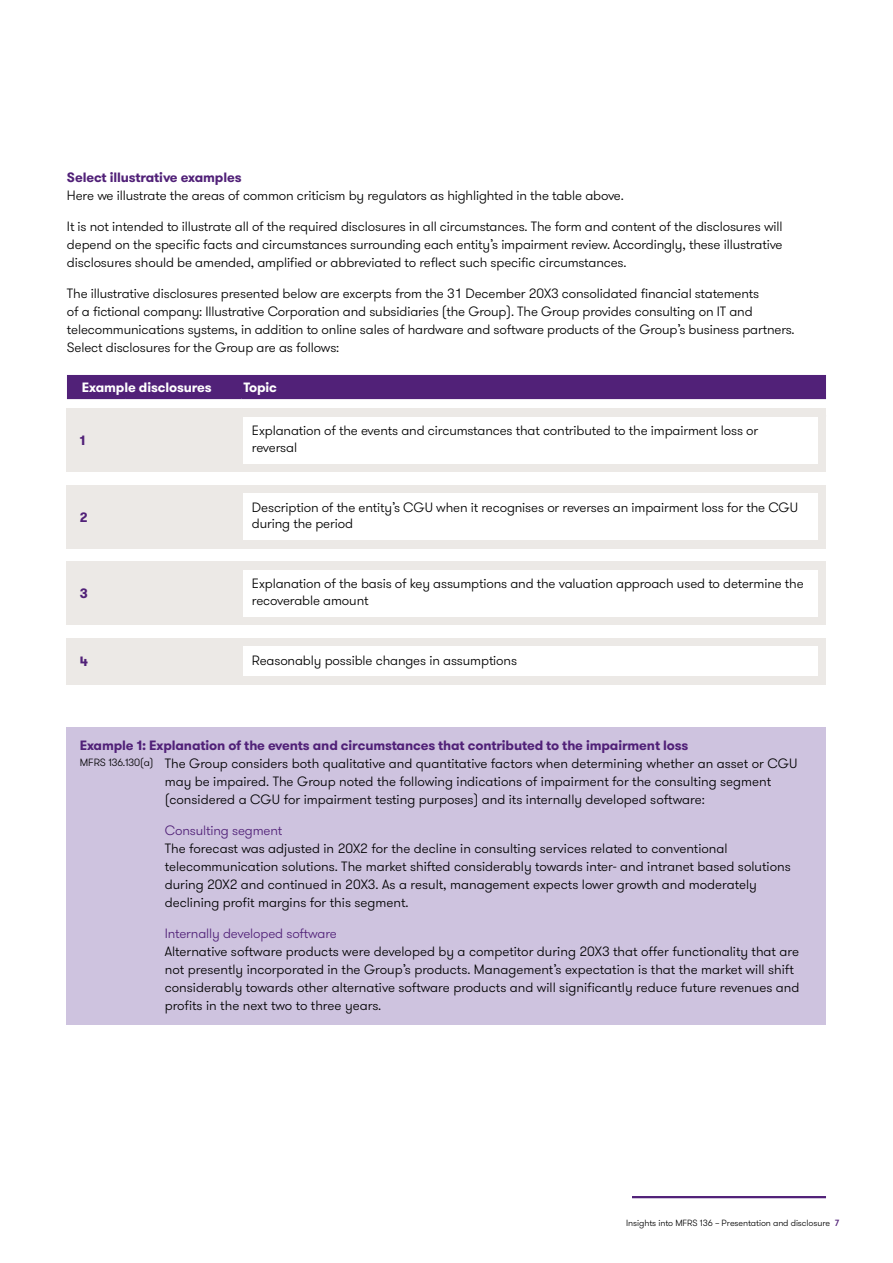
<style>
.page{position:relative;width:893px;height:1263px;background:#fff}
.page>*{position:absolute;margin:0;border:0;box-sizing:border-box;transform-origin:0 0}
.t1{font:300 13.5px/18px "GT Walsheim Pro";letter-spacing:-.01em;color:#000}
.t2{font:700 13.5px "GT Walsheim Pro";letter-spacing:-.01em;color:#512178}
.t3{font:300 13.5px "GT Walsheim Pro";letter-spacing:-.01em;color:#512178}
.t4{font:700 13.5px "GT Walsheim Pro";letter-spacing:-.01em;color:#fff}
.t5{font:300 10.5px "GT Walsheim Pro";letter-spacing:-.01em;color:#000}
.t6{font:300 9px "GT Walsheim Pro";letter-spacing:-.01em;color:#000}
.s1{font-weight:500;color:#512178}
</style>
<div class="page">
<hr style="left:632px;top:1196px;width:194px;height:2px;background:#512178">
<div style="left:67px;top:375px;width:759px;height:23px;background:#512178"></div>
<hr style="left:67px;top:398px;width:58px;height:1px;background:#512178">
<hr style="left:125px;top:398px;width:116px;height:1px;background:#512178">
<hr style="left:241px;top:398px;width:585px;height:1px;background:#512178">
<div style="left:67px;top:408px;width:759px;height:64px;background:#ece9e6"></div>
<div style="left:67px;top:485px;width:759px;height:64px;background:#ece9e6"></div>
<div style="left:67px;top:561px;width:759px;height:64px;background:#ece9e6"></div>
<div style="left:67px;top:638px;width:759px;height:47px;background:#ece9e6"></div>
<div style="left:243px;top:417px;width:574px;height:46px;background:#fff"></div>
<div style="left:243px;top:493px;width:574px;height:47px;background:#fff"></div>
<div style="left:243px;top:570px;width:574px;height:47px;background:#fff"></div>
<div style="left:243px;top:646px;width:574px;height:30px;background:#fff"></div>
<div style="left:67px;top:727px;width:759px;height:298px;background:#cec3df"></div>
<p class="t2" style="left:67px;top:169px;width:176px">Select illustrative examples</p>
<p class="t1" style="left:67px;top:187px;width:558px">Here we illustrate the areas of common criticism by regulators as highlighted in the table above.</p>
<p class="t1" style="left:67px;top:218px;width:717px;text-align:justify">It is not intended to illustrate all of the required disclosures in all circumstances. The form and content of the disclosures will depend on the specific facts and circumstances surrounding each entity’s impairment review. Accordingly, these illustrative disclosures should be amended, amplified or abbreviated to reflect such specific circumstances.</p>
<p class="t1" style="left:67px;top:284px;width:729px">The illustrative disclosures presented below are excerpts from the 31 December 20X3 consolidated financial statements<br>of a fictional company: Illustrative Corporation and subsidiaries (the Group). The Group provides consulting on IT and telecommunications systems, in addition to online sales of hardware and software products of the Group’s business partners.<br>Select disclosures for the Group are as follows:</p>
<p class="t4" style="left:82px;top:378px;width:131px">Example disclosures</p>
<p class="t4" style="left:243px;top:378px;width:35px">Topic</p>
<p class="t2" style="left:80px;top:432px;width:7px">1</p>
<p class="t2" style="left:80px;top:508px;width:9px">2</p>
<p class="t2" style="left:80px;top:585px;width:10px">3</p>
<p class="t2" style="left:80px;top:653px;width:10px">4</p>
<p class="t1" style="left:252px;top:423px;width:508px;line-height:16.5px">Explanation of the events and circumstances that contributed to the impairment loss or reversal</p>
<p class="t1" style="left:252px;top:499px;width:548px;line-height:16.5px">Description of the entity’s CGU when it recognises or reverses an impairment loss for the CGU during the period</p>
<p class="t1" style="left:252px;top:576px;width:553px;line-height:16.5px">Explanation of the basis of key assumptions and the valuation approach used to determine the recoverable amount</p>
<p class="t1" style="left:252px;top:652px;width:267px">Reasonably possible changes in assumptions</p>
<p class="t2" style="left:80px;top:736px;width:610px">Example 1: Explanation of the events and circumstances that contributed to the impairment loss</p>
<p class="t1" style="left:165px;top:755px;width:634px">The Group considers both qualitative and quantitative factors when determining whether an asset or CGU may be impaired. The Group noted the following indications of impairment for the consulting segment (considered a CGU for impairment testing purposes) and its internally developed software:</p>
<p class="t3" style="left:165px;top:822px;width:119px">Consulting segment</p>
<p class="t1" style="left:165px;top:839px;width:628px">The forecast was adjusted in 20X2 for the decline in consulting services related to conventional telecommunication solutions. The market shifted considerably towards inter- and intranet based solutions during 20X2 and continued in 20X3. As a result, management expects lower growth and moderately declining profit margins for this segment.</p>
<p class="t3" style="left:165px;top:924px;width:174px">Internally developed software</p>
<p class="t1" style="left:165px;top:942px;width:636px">Alternative software products were developed by a competitor during 20X3 that offer functionality that are not presently incorporated in the Group’s products. Management’s expectation is that the market will shift considerably towards other alternative software products and will significantly reduce future revenues and profits in the next two to three years.</p>
<p class="t5" style="left:80px;top:756px;width:75px">MFRS 136.130(a)</p>
<p class="t6" style="left:626px;top:1217px;width:215px">Insights into MFRS 136 – Presentation and disclosure <span class="s1">7</span></p>
</div>
